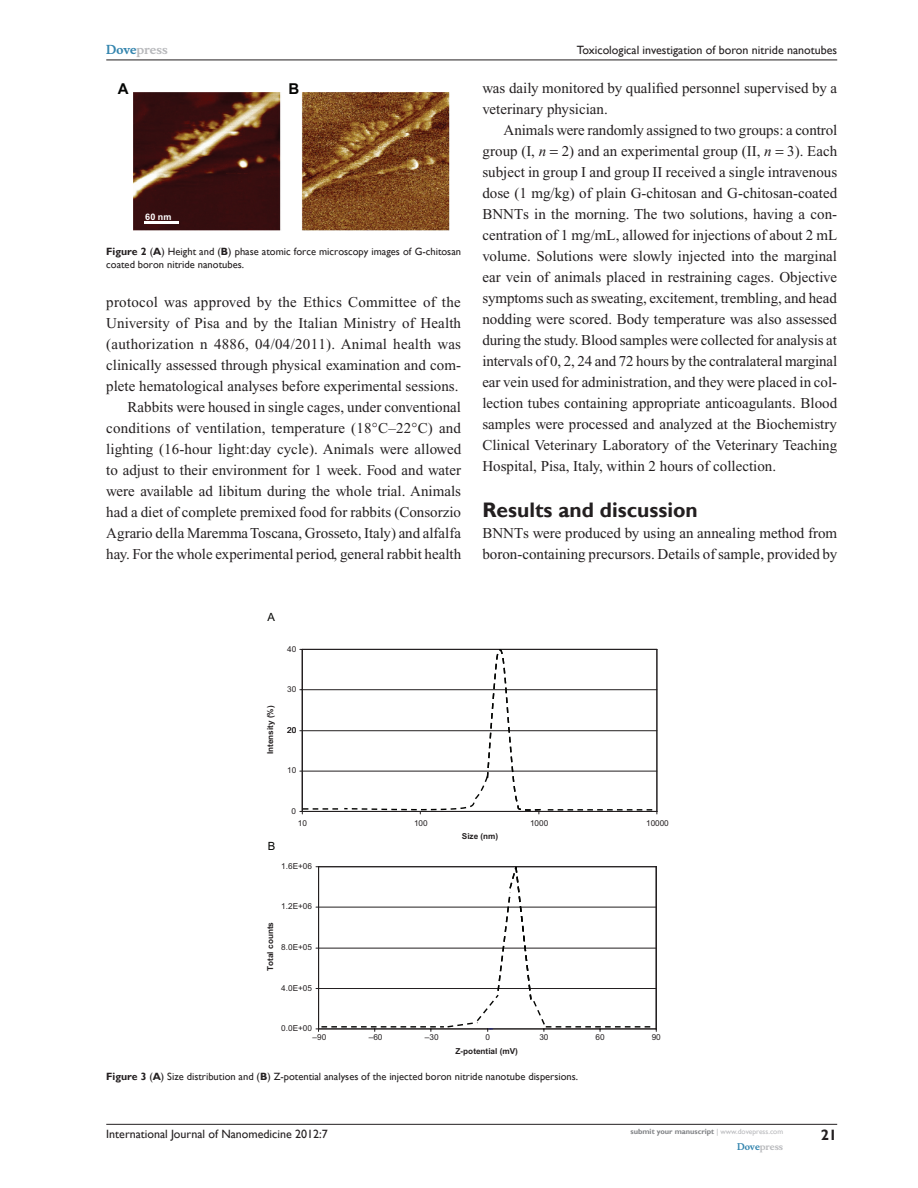
<style>
.page{position:relative;width:918px;height:1188px;background:#fff}
.page>*{position:absolute;margin:0;border:0;box-sizing:border-box;transform-origin:0 0}
.t1{font:700 21px "Gill Sans";color:#231f20}
.t2{font:15px/21px "Times New Roman";color:#231f20}
.t3{font:700 15px "Arial";color:#040503}
.t4{font:700 15px "Gill Sans";color:#231f20}
.t5{font:12px "Gill Sans";color:#231f20}
.t6{font:700 12px "Musee";color:#b8b9bc}
.t7{font:11.25px "Arial";color:#040503}
.t8{font:10.5px/13.5px "Gill Sans";color:#231f20}
.t9{font:700 9px "Musee";color:#b8b9bc}
.t10{font:700 9px "Arial";color:#fff}
.t11{font:8.25px "Arial";color:#231f20}
.t12{font:700 8.25px "Arial";color:#231f20}
.t13{font:8.1px "Arial";color:#231f20}
.t14{font:700 8.1px "Arial";color:#231f20}
.t15{font:700 7.5px "Gill Sans";color:#808285}
.s1{color:#3485ae}
.s2{font-weight:700}
.s3{font-style:italic}
.s4{font-weight:400;color:#b8b9bc}
</style>
<div class="page">
<img style="left:133px;top:92px;width:317px;height:139px">
<hr style="left:144px;top:221px;width:34px;height:3px;background:#fff">
<hr style="left:302px;top:689px;width:355px;height:1px;background:#231f20">
<hr style="left:302px;top:649px;width:355px;height:1px;background:#231f20">
<hr style="left:302px;top:771px;width:355px;height:1px;background:#231f20">
<hr style="left:302px;top:730px;width:355px;height:1px;background:#231f20">
<hr style="left:656px;top:649px;width:1px;height:162px;background:#231f20">
<hr style="left:302px;top:649px;width:1px;height:162px;background:#231f20">
<hr style="left:302px;top:811px;width:355px;height:1px;background:#231f20">
<svg style="left:344px;top:649px;width:197px;height:165px"></svg>
<svg style="left:300px;top:808px;width:38px;height:6px"></svg>
<svg style="left:548px;top:809px;width:110px;height:5px"></svg>
<hr style="left:319px;top:866px;width:337px;height:1px;background:#231f20">
<hr style="left:319px;top:948px;width:337px;height:1px;background:#231f20">
<hr style="left:319px;top:907px;width:337px;height:1px;background:#231f20">
<hr style="left:319px;top:988px;width:337px;height:1px;background:#231f20">
<hr style="left:656px;top:867px;width:1px;height:162px;background:#231f20">
<hr style="left:319px;top:1028px;width:337px;height:1px;background:#231f20">
<hr style="left:319px;top:1029px;width:337px;height:1px;background:#231f20">
<svg style="left:316px;top:866px;width:334px;height:165px"></svg>
<hr style="left:106px;top:1124px;width:731px;height:1px;background:#231f20">
<hr style="left:106px;top:60px;width:731px;height:1px;background:#231f20">
<p class="t6" style="left:106px;top:43px;width:63px"><span class="s1">Dove</span>press</p>
<p class="t3" style="left:118px;top:80px;width:12px">A</p>
<p class="t3" style="left:288px;top:80px;width:12px">B</p>
<p class="t10" style="left:145px;top:211px;width:28px">60 nm</p>
<p class="t8" style="left:106px;top:245px;width:356px"><span class="s2">Figure 2</span> (<span class="s2">A</span>) Height and (<span class="s2">B</span>) phase atomic force microscopy images of G-chitosan coated boron nitride nanotubes.</p>
<p class="t2" style="left:106px;top:291px;width:357px;text-align:right">protocol was approved by the Ethics Committee of the University of Pisa and by the Italian Ministry of Health (authorization n 4886, 04/04/2011). Animal health was clinically assessed through physical examination and com&shy;plete hematological analyses before experimental sessions.<br>Rabbits were housed in single cages, under conventional conditions of ventilation, temperature (18 C–22 C) and lighting (16-hour light:day cycle). Animals were allowed to adjust to their environment for 1 week. Food and water were available ad libitum during the whole trial. Animals had a diet of complete premixed food for rabbits (Consorzio Agrario della Maremma Toscana, Grosseto, Italy) and alfalfa hay. For the whole experimental period, general rabbit health</p>
<p class="t7" style="left:268px;top:611px;width:9px">A</p>
<p class="t13" style="left:287px;top:644px;width:11px">40</p>
<p class="t14" style="left:266px;top:754px;width:50px;rotate:-90deg">Intensity (%)</p>
<p class="t13" style="left:287px;top:685px;width:11px">30</p>
<p class="t13" style="left:287px;top:726px;width:11px">20</p>
<p class="t13" style="left:287px;top:766px;width:11px">10</p>
<p class="t13" style="left:292px;top:806px;width:6px">0</p>
<p class="t5" style="left:577px;top:43px;width:262px">Toxicological investigation of boron nitride nanotubes</p>
<p class="t2" style="left:482px;top:77px;width:356px">was daily monitored by qualified personnel supervised by a veterinary physician.</p>
<p class="t2" style="left:482px;top:119px;width:357px;text-align:justify;text-indent:21px">Animals were randomly assigned to two groups: a control group (I, <span class="s3">n</span> 2) and an experimental group (II, <span class="s3">n</span> 3). Each subject in group I and group II received a single intravenous dose (1 mg/kg) of plain G-chitosan and G-chitosan-coated BNNTs in the morning. The two solutions, having a con&shy;centration of 1 mg/mL, allowed for injections of about 2 mL volume. Solutions were slowly injected into the marginal ear vein of animals placed in restraining cages. Objective symptoms such as sweating, excitement, trembling, and head nodding were scored. Body temperature was also assessed during the study. Blood samples were collected for analysis at intervals of 0, 2, 24 and 72 hours by the contralateral marginal ear vein used for administration, and they were placed in col&shy;lection tubes containing appropriate anticoagulants. Blood samples were processed and analyzed at the Biochemistry Clinical Veterinary Laboratory of the Veterinary Teaching Hospital, Pisa, Italy, within 2 hours of collection.</p>
<h1 class="t1" style="left:482px;top:497px;width:217px">Results and discussion</h1>
<p class="t2" style="left:482px;top:522px;width:356px">BNNTs were produced by using an annealing method from boron-containing precursors. Details of sample, provided by</p>
<p class="t13" style="left:298px;top:818px;width:11px">10</p>
<p class="t13" style="left:414px;top:818px;width:15px">100</p>
<p class="t13" style="left:530px;top:818px;width:20px">1000</p>
<p class="t13" style="left:646px;top:818px;width:24px">10000</p>
<p class="t14" style="left:462px;top:831px;width:38px">Size (nm)</p>
<p class="t11" style="left:281px;top:861px;width:32px">1.6E+06</p>
<p class="t7" style="left:268px;top:839px;width:9px">B</p>
<p class="t12" style="left:266px;top:971px;width:50px;rotate:-90deg">Total counts</p>
<p class="t11" style="left:281px;top:902px;width:32px">1.2E+06</p>
<p class="t11" style="left:281px;top:943px;width:32px">8.0E+05</p>
<p class="t11" style="left:281px;top:983px;width:32px">4.0E+05</p>
<p class="t11" style="left:281px;top:1024px;width:32px">0.0E+00</p>
<p class="t11" style="left:313px;top:1032px;width:15px">–90</p>
<p class="t11" style="left:369px;top:1032px;width:15px">–60</p>
<p class="t11" style="left:425px;top:1032px;width:15px">–30</p>
<p class="t11" style="left:485px;top:1032px;width:6px">0</p>
<p class="t11" style="left:539px;top:1032px;width:11px">30</p>
<p class="t11" style="left:595px;top:1032px;width:11px">60</p>
<p class="t11" style="left:652px;top:1032px;width:11px">90</p>
<p class="t8" style="left:106px;top:1069px;width:473px"><span class="s2">Figure 3</span> (<span class="s2">A</span>) Size distribution and (<span class="s2">B</span>) Z-potential analyses of the injected boron nitride nanotube dispersions.</p>
<p class="t12" style="left:456px;top:1047px;width:64px">Z-potential (mV)</p>
<p class="t5" style="left:106px;top:1127px;width:223px">International Journal of Nanomedicine 2012:7</p>
<p class="t15" style="left:631px;top:1127px;width:154px">submit your manuscript <span class="s4">| www.dovepress.com</span></p>
<p class="t9" style="left:737px;top:1141px;width:48px"><span class="s1">Dove</span>press</p>
<p class="t4" style="left:821px;top:1126px;width:18px">21</p>
</div>
